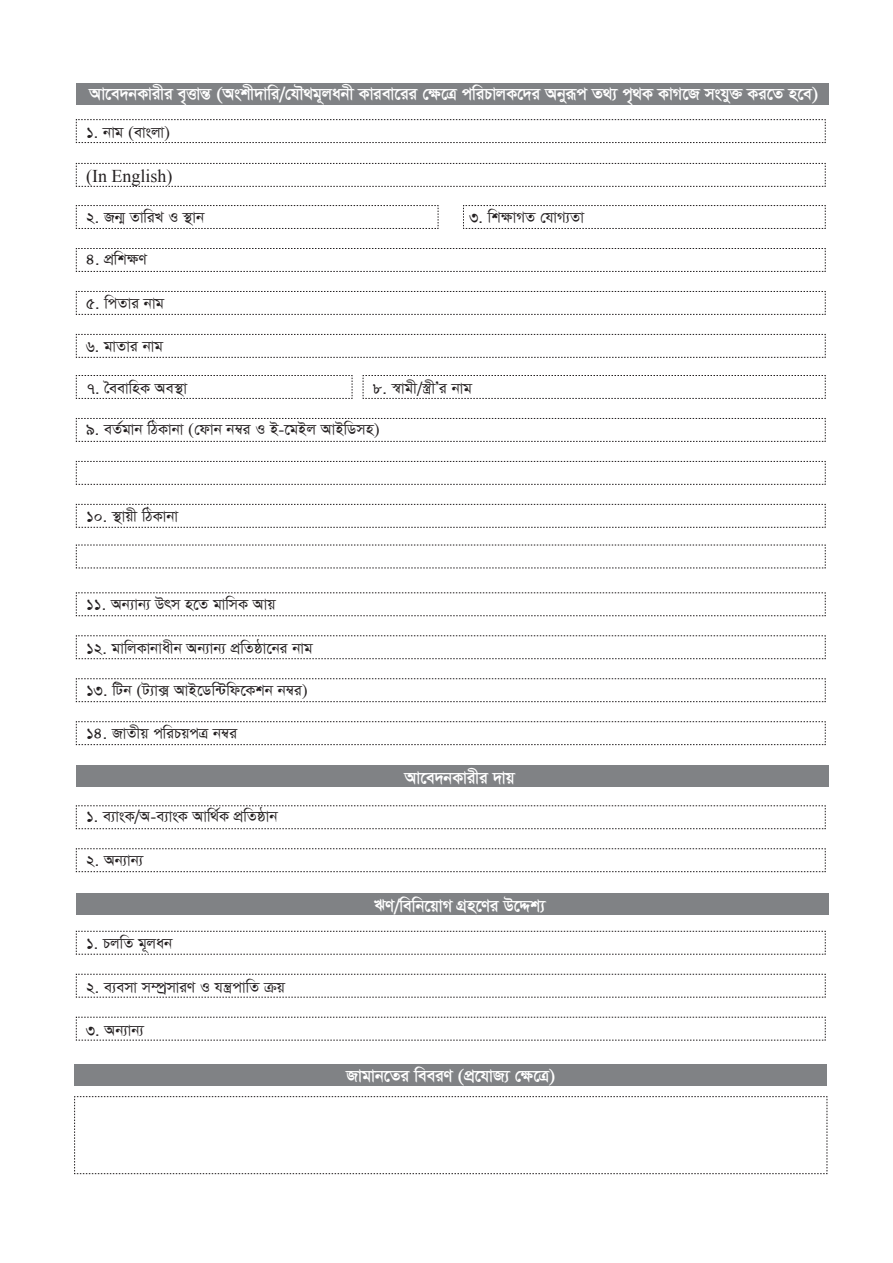
<style>
.page{position:relative;width:893px;height:1263px;background:#fff}
.page>*{position:absolute;margin:0;border:0;box-sizing:border-box;transform-origin:0 0}
.t1{font:19.5px "Sutonny MJ Bold";color:#fff}
.t2{font:18px "Sutonny MJ";color:#231f20}
.t3{font:18px "Times New Roman";color:#231f20}
</style>
<div class="page">
<div style="left:76px;top:83px;width:753px;height:22px;background:#808285"></div>
<div style="left:76px;top:766px;width:753px;height:21px;background:#808285"></div>
<div style="left:76px;top:893px;width:753px;height:22px;background:#808285"></div>
<svg style="left:76px;top:678px;width:750px;height:24px"></svg>
<svg style="left:76px;top:721px;width:750px;height:24px"></svg>
<svg style="left:76px;top:805px;width:750px;height:24px"></svg>
<svg style="left:76px;top:848px;width:750px;height:24px"></svg>
<svg style="left:76px;top:163px;width:750px;height:24px"></svg>
<svg style="left:76px;top:119px;width:750px;height:24px"></svg>
<svg style="left:76px;top:205px;width:363px;height:24px"></svg>
<svg style="left:463px;top:205px;width:363px;height:24px"></svg>
<svg style="left:76px;top:248px;width:750px;height:24px"></svg>
<svg style="left:76px;top:291px;width:750px;height:24px"></svg>
<svg style="left:76px;top:334px;width:750px;height:24px"></svg>
<svg style="left:76px;top:375px;width:277px;height:24px"></svg>
<svg style="left:76px;top:418px;width:750px;height:24px"></svg>
<svg style="left:363px;top:375px;width:463px;height:24px"></svg>
<svg style="left:76px;top:461px;width:750px;height:24px"></svg>
<svg style="left:76px;top:504px;width:750px;height:24px"></svg>
<svg style="left:76px;top:545px;width:750px;height:24px"></svg>
<svg style="left:76px;top:592px;width:750px;height:24px"></svg>
<svg style="left:76px;top:635px;width:750px;height:24px"></svg>
<svg style="left:76px;top:974px;width:750px;height:24px"></svg>
<svg style="left:76px;top:1017px;width:750px;height:24px"></svg>
<svg style="left:76px;top:931px;width:750px;height:24px"></svg>
<div style="left:75px;top:1064px;width:752px;height:21px;background:#808285"></div>
<svg style="left:74px;top:1096px;width:754px;height:78px"></svg>
<p class="t1" style="left:90px;top:83px;width:730px">AV‡E`BKVIXI E„ËVŠÍ(ASKX`VWI/†HŠ_G~JABX KVIEV‡II †Ÿ‡Î CWIPVJK‡`I ABYIƑC Z_¨ C„_K KVM‡R MSHY³ KI‡Z N‡E)</p>
<p class="t2" style="left:86px;top:122px;width:86px">1. BVG (EVSJV)</p>
<p class="t3" style="left:86px;top:163px;width:88px">(In English)</p>
<p class="t2" style="left:86px;top:208px;width:120px">2. RB¥ ZVWIL I ¯’VB</p>
<p class="t2" style="left:469px;top:208px;width:116px">3. WKŸVMZ †HVM¨ZV</p>
<p class="t2" style="left:86px;top:250px;width:62px">4. CÖWKŸY</p>
<p class="t2" style="left:86px;top:294px;width:80px">5. WCZVI BVG</p>
<p class="t2" style="left:86px;top:336px;width:78px">6. GVZVI BVG</p>
<p class="t2" style="left:86px;top:378px;width:102px">7. ˆEEVWNK AE¯’V</p>
<p class="t2" style="left:373px;top:378px;width:100px">8. ¯^VGX/¯¿XÕI BVG</p>
<p class="t2" style="left:86px;top:420px;width:295px">9. EZ©GVB WVKVBV (†DVB B¤^I I B-‡GBJ AVBWWMN)</p>
<p class="t2" style="left:86px;top:506px;width:94px">10. ¯’VQX WVKVBV</p>
<p class="t2" style="left:86px;top:594px;width:191px">11. AB¨VB¨ DRM N‡Z GVWMK AVQ</p>
<p class="t2" style="left:86px;top:638px;width:228px">12. GVWJKVBVAXB AB¨VB¨ CÖWZÔV‡BI BVG</p>
<p class="t2" style="left:86px;top:680px;width:223px">13. WUB (U¨V· AVB‡WW›UWD‡KKB B¤^I)</p>
<p class="t2" style="left:86px;top:723px;width:153px">14. RVZXQ CWIPQCÎ B¤^I</p>
<p class="t2" style="left:86px;top:807px;width:193px">1. E¨VSK/A-E¨VSK AVW_©K CÖWZÔVB</p>
<p class="t2" style="left:86px;top:850px;width:59px">2. AB¨VB¨</p>
<p class="t2" style="left:86px;top:933px;width:88px">1. PJWZ G~JAB</p>
<p class="t2" style="left:86px;top:977px;width:200px">2. E¨EMV M¤ÚªMVIY I HŠ¿CVWZ ΜQ</p>
<p class="t2" style="left:86px;top:1021px;width:59px">3. AB¨VB¨</p>
<p class="t1" style="left:405px;top:767px;width:111px">AV‡E`BKVIXI `VQ</p>
<p class="t1" style="left:374px;top:894px;width:172px">FY/WEWB‡QVM MÖN‡YI D‡ÏK¨</p>
<p class="t1" style="left:347px;top:1065px;width:210px">RVGVB‡ZI WEEIY (CÖ‡HVR¨ †Ÿ‡Î)</p>
</div>
